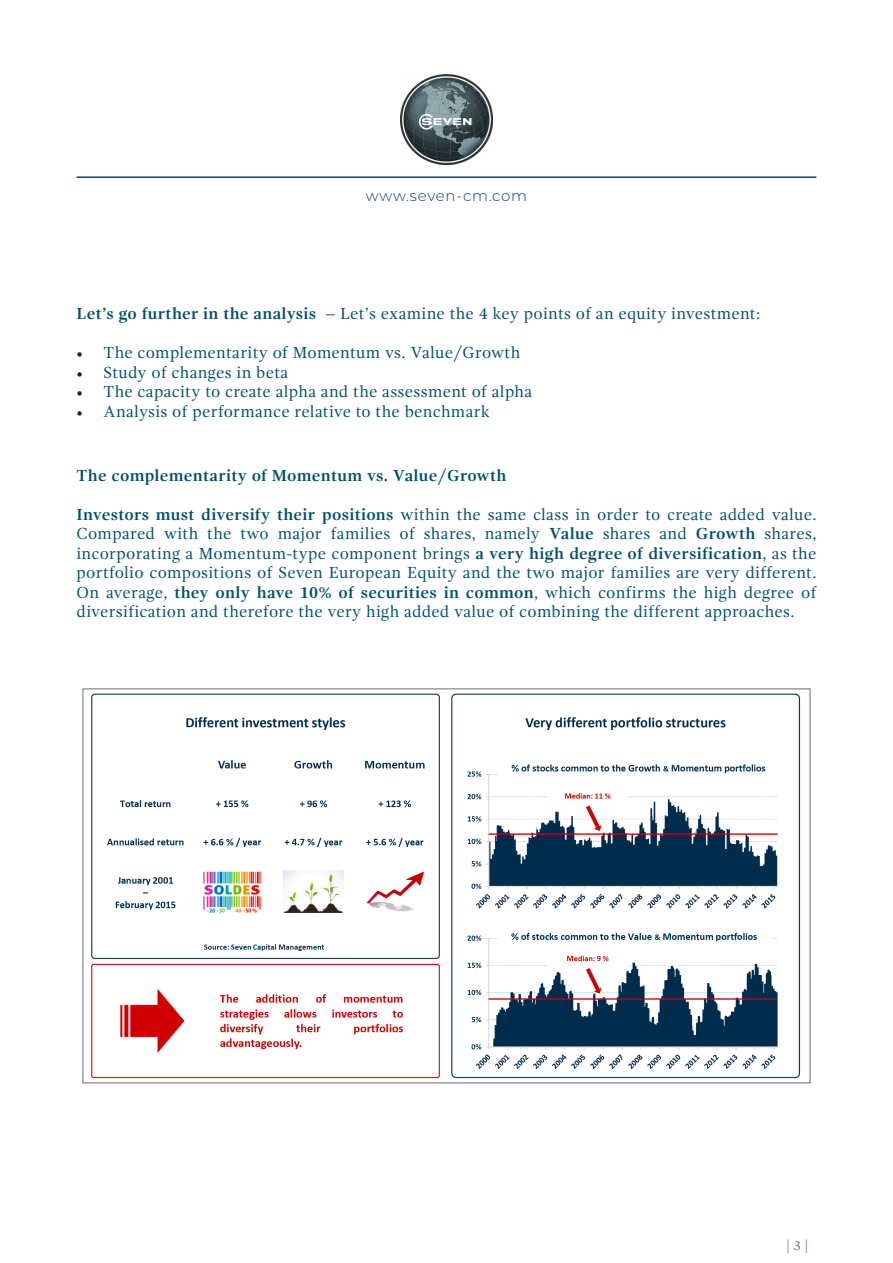
<style>
.page{position:relative;width:893px;height:1263px;background:#fff}
.page>*{position:absolute;margin:0;border:0;box-sizing:border-box;transform-origin:0 0}
.t1{font:16.5px/19.5px "Gandhi Serif";letter-spacing:.02em;color:#00506c;text-align:justify}
.t2{font:700 16.5px "Gandhi Serif";letter-spacing:.015em;color:#00506c}
.t3{font:300 15px "Montserrat";color:#0e456d}
.t4{font:13.5px "Gandhi Serif";color:#8d7842}
.s1{font-weight:700}
.s2{font-family:"Minion Pro";color:#231f20}
.s3{color:#6c6d70}
</style>
<div class="page">
<hr style="left:77px;top:176px;width:739px;height:2px;background:#0e456d">
<img style="left:400px;top:74px;width:93px;height:91px">
<img style="left:91px;top:693px;width:710px;height:386px">
<p class="t3" style="left:366px;top:185px;width:163px">www.seven-cm.com</p>
<p class="t1" style="left:77px;top:304px;width:685px"><span class="s1">Let’s go further in the analysis</span> – Let’s examine the 4 key points of an equity investment:</p>
<p class="t1" style="left:77px;top:343px;width:445px"><span class="s2">•</span> The complementarity of Momentum vs. Value/Growth</p>
<p class="t1" style="left:77px;top:362px;width:213px"><span class="s2">•</span> Study of changes in beta</p>
<p class="t1" style="left:77px;top:382px;width:457px"><span class="s2">•</span> The capacity to create alpha and the assessment of alpha</p>
<p class="t1" style="left:77px;top:401px;width:415px"><span class="s2">•</span> Analysis of performance relative to the benchmark</p>
<p class="t2" style="left:77px;top:466px;width:432px">The complementarity of Momentum vs. Value/Growth</p>
<p class="t1" style="left:77px;top:504px;width:741px"><span class="s1">Investors must diversify their positions</span> within the same class in order to create added value.<br>Compared with the two major families of shares, namely <span class="s1">Value</span> shares and <span class="s1">Growth</span> shares, incorporating a Momentum-type component brings <span class="s1">a very high degree of diversification</span>, as the portfolio compositions of Seven European Equity and the two major families are very different.<br>On average, <span class="s1">they only have 10% of securities in common</span>, which confirms the high degree of diversification and therefore the very high added value of combining the different approaches.</p>
<p class="t4" style="left:786px;top:1238px;width:24px">| <span class="s3">3</span> |</p>
</div>
